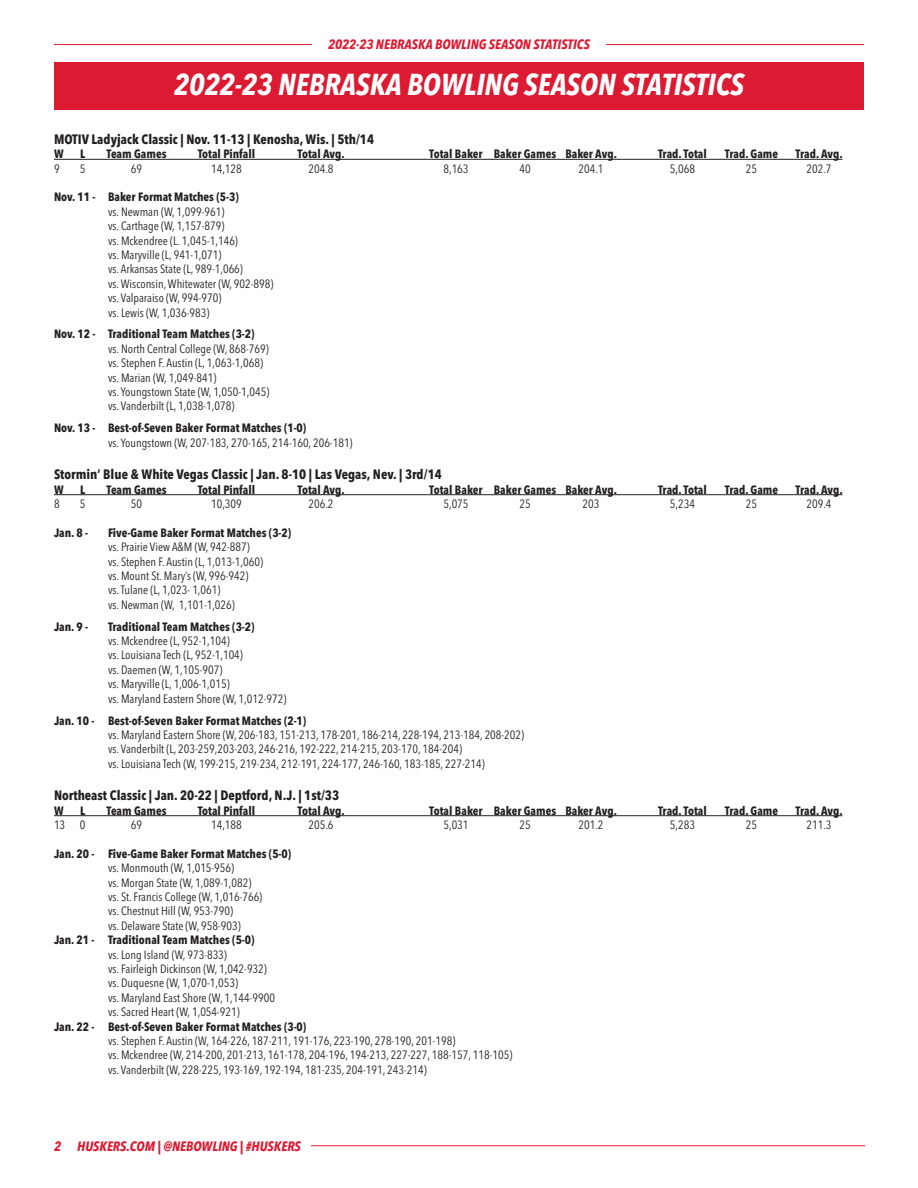
<style>
.page{position:relative;width:918px;height:1188px;background:#fff}
.page>*{position:absolute;margin:0;border:0;box-sizing:border-box;transform-origin:0 0}
.t1{font:italic 700 condensed 30px "Avenir Next LT Pro";color:#fff}
.t2{font:700 condensed 13.5px "Avenir Next LT Pro";color:#231f20}
.t3{font:italic 700 condensed 13.5px "Avenir Next LT Pro";color:#dc1a32}
.t4{font:condensed 12px/14.4px "Avenir Next LT Pro";color:#231f20}
.t5{font:700 condensed 12px/14.4px "Avenir Next LT Pro";color:#231f20}
.s1{font-weight:400}
.s2{font-weight:700}
</style>
<div class="page">
<hr style="left:606px;top:44px;width:258px;height:1px;background:#e51836">
<hr style="left:54px;top:44px;width:258px;height:1px;background:#e51836">
<hr style="left:311px;top:1145px;width:554px;height:1px;background:#e51836">
<div style="left:54px;top:62px;width:810px;height:47px;background:#dc1a32"></div>
<hr style="left:54px;top:159px;width:788px;height:1px;background:#231f20">
<hr style="left:54px;top:494px;width:788px;height:1px;background:#231f20">
<hr style="left:54px;top:815px;width:788px;height:1px;background:#231f20">
<p class="t3" style="left:328px;top:36px;width:263px">2022-23 NEBRASKA BOWLING SEASON STATISTICS</p>
<p class="t1" style="left:174px;top:66px;width:572px">2022-23 NEBRASKA BOWLING SEASON STATISTICS</p>
<p class="t2" style="left:54px;top:131px;width:322px">MOTIV Ladyjack Classic | Nov. 11-13 | Kenosha, Wis. | 5th/14</p>
<p class="t5" style="left:54px;top:147px;width:11px">W</p>
<p class="t5" style="left:80px;top:147px;width:7px">L</p>
<p class="t5" style="left:106px;top:147px;width:62px">Team Games</p>
<p class="t5" style="left:198px;top:147px;width:59px">Total Pinfall</p>
<p class="t5" style="left:298px;top:147px;width:49px">Total Avg.</p>
<p class="t5" style="left:429px;top:147px;width:189px">Total Baker Baker Games Baker Avg.</p>
<p class="t5" style="left:658px;top:147px;width:50px">Trad. Total</p>
<p class="t5" style="left:725px;top:147px;width:55px">Trad. Game</p>
<p class="t5" style="left:796px;top:147px;width:49px">Trad. Avg.</p>
<p class="t4" style="left:54px;top:161px;width:7px">9</p>
<p class="t4" style="left:80px;top:161px;width:7px">5</p>
<p class="t4" style="left:131px;top:161px;width:13px">69</p>
<p class="t4" style="left:211px;top:161px;width:32px">14,128</p>
<p class="t4" style="left:308px;top:161px;width:27px">204.8</p>
<p class="t4" style="left:443px;top:161px;width:27px">8,163</p>
<p class="t4" style="left:519px;top:161px;width:13px">40</p>
<p class="t4" style="left:578px;top:161px;width:27px">204.1</p>
<p class="t4" style="left:670px;top:161px;width:27px">5,068</p>
<p class="t4" style="left:746px;top:161px;width:13px">25</p>
<p class="t4" style="left:806px;top:161px;width:27px">202.7</p>
<p class="t5" style="left:54px;top:190px;width:186px">Nov. 11 - Baker Format Matches (5-3)</p>
<p class="t4" style="left:108px;top:204px;width:118px">vs. Newman (W, 1,099-961)</p>
<p class="t4" style="left:108px;top:219px;width:118px">vs. Carthage (W, 1,157-879)</p>
<p class="t4" style="left:108px;top:233px;width:131px">vs. Mckendree (L. 1,045-1,146)</p>
<p class="t4" style="left:108px;top:247px;width:115px">vs. Maryville (L, 941-1,071)</p>
<p class="t4" style="left:108px;top:262px;width:136px">vs. Arkansas State (L, 989-1,066)</p>
<p class="t4" style="left:108px;top:276px;width:167px">vs. Wisconsin, Whitewater (W, 902-898)</p>
<p class="t4" style="left:108px;top:291px;width:115px">vs. Valparaiso (W, 994-970)</p>
<p class="t4" style="left:108px;top:305px;width:103px">vs. Lewis (W, 1,036-983)</p>
<p class="t5" style="left:108px;top:327px;width:162px;text-indent:-54px">Nov. 12 - Traditional Team Matches (3-2) <span class="s1">vs. North Central College (W, 868-769)</span></p>
<p class="t4" style="left:108px;top:356px;width:157px">vs. Stephen F. Austin (L, 1,063-1,068)</p>
<p class="t4" style="left:108px;top:370px;width:110px">vs. Marian (W, 1,049-841)</p>
<p class="t4" style="left:108px;top:385px;width:163px">vs. Youngstown State (W, 1,050-1,045)</p>
<p class="t4" style="left:108px;top:399px;width:128px">vs. Vanderbilt (L, 1,038-1,078)</p>
<p class="t4" style="left:108px;top:421px;width:246px;text-indent:-54px"><span class="s2">Nov. 13 - Best-of-Seven Baker Format Matches (1-0)<br></span>vs. Youngstown (W, 207-183, 270-165, 214-160, 206-181)</p>
<p class="t2" style="left:54px;top:466px;width:389px">Stormin’ Blue &amp; White Vegas Classic | Jan. 8-10 | Las Vegas, Nev. | 3rd/14</p>
<p class="t5" style="left:54px;top:482px;width:11px">W</p>
<p class="t5" style="left:80px;top:482px;width:7px">L</p>
<p class="t5" style="left:106px;top:482px;width:62px">Team Games</p>
<p class="t5" style="left:198px;top:482px;width:59px">Total Pinfall</p>
<p class="t5" style="left:298px;top:482px;width:49px">Total Avg.</p>
<p class="t5" style="left:429px;top:482px;width:189px">Total Baker Baker Games Baker Avg.</p>
<p class="t5" style="left:658px;top:482px;width:50px">Trad. Total</p>
<p class="t5" style="left:725px;top:482px;width:55px">Trad. Game</p>
<p class="t5" style="left:796px;top:482px;width:49px">Trad. Avg.</p>
<p class="t4" style="left:54px;top:496px;width:7px">8</p>
<p class="t4" style="left:80px;top:496px;width:7px">5</p>
<p class="t4" style="left:131px;top:496px;width:13px">50</p>
<p class="t4" style="left:211px;top:496px;width:32px">10,309</p>
<p class="t4" style="left:308px;top:496px;width:27px">206.2</p>
<p class="t4" style="left:443px;top:496px;width:27px">5,075</p>
<p class="t4" style="left:519px;top:496px;width:13px">25</p>
<p class="t4" style="left:583px;top:496px;width:18px">203</p>
<p class="t4" style="left:670px;top:496px;width:27px">5,234</p>
<p class="t4" style="left:746px;top:496px;width:13px">25</p>
<p class="t4" style="left:806px;top:496px;width:27px">209.4</p>
<p class="t5" style="left:54px;top:525px;width:36px">Jan. 8 -</p>
<p class="t5" style="left:108px;top:525px;width:185px">Five-Game Baker Format Matches (3-2)</p>
<p class="t4" style="left:108px;top:540px;width:143px">vs. Prairie View A&amp;M (W, 942-887)</p>
<p class="t4" style="left:108px;top:554px;width:157px">vs. Stephen F. Austin (L, 1,013-1,060)</p>
<p class="t4" style="left:108px;top:568px;width:142px">vs. Mount St. Mary’s (W, 996-942)</p>
<p class="t4" style="left:108px;top:583px;width:114px">vs. Tulane (L, 1,023- 1,061)</p>
<p class="t4" style="left:108px;top:597px;width:128px">vs. Newman (W, 1,101-1,026)</p>
<p class="t5" style="left:54px;top:619px;width:36px">Jan. 9 -</p>
<p class="t5" style="left:108px;top:619px;width:148px">Traditional Team Matches (3-2) <span class="s1">vs. Mckendree (L, 952-1,104)</span></p>
<p class="t4" style="left:108px;top:648px;width:136px">vs. Louisiana Tech (L, 952-1,104)</p>
<p class="t4" style="left:108px;top:662px;width:116px">vs. Daemen (W, 1,105-907)</p>
<p class="t4" style="left:108px;top:677px;width:123px">vs. Maryville (L, 1,006-1,015)</p>
<p class="t4" style="left:108px;top:691px;width:180px">vs. Maryland Eastern Shore (W, 1,012-972)</p>
<p class="t4" style="left:108px;top:713px;width:418px;text-indent:-54px"><span class="s2">Jan. 10 - Best-of-Seven Baker Format Matches (2-1)<br></span>vs. Maryland Eastern Shore (W, 206-183, 151-213, 178-201, 186-214, 228-194, 213-184, 208-202)</p>
<p class="t4" style="left:108px;top:742px;width:356px">vs. Vanderbilt (L, 203-259,203-203, 246-216, 192-222, 214-215, 203-170, 184-204)</p>
<p class="t4" style="left:108px;top:756px;width:378px">vs. Louisiana Tech (W, 199-215, 219-234, 212-191, 224-177, 246-160, 183-185, 227-214)</p>
<p class="t2" style="left:54px;top:787px;width:287px">Northeast Classic | Jan. 20-22 | Deptford, N.J. | 1st/33</p>
<p class="t5" style="left:54px;top:803px;width:11px">W</p>
<p class="t5" style="left:80px;top:803px;width:7px">L</p>
<p class="t5" style="left:106px;top:803px;width:62px">Team Games</p>
<p class="t5" style="left:198px;top:803px;width:59px">Total Pinfall</p>
<p class="t5" style="left:298px;top:803px;width:49px">Total Avg.</p>
<p class="t5" style="left:429px;top:803px;width:189px">Total Baker Baker Games Baker Avg.</p>
<p class="t5" style="left:658px;top:803px;width:50px">Trad. Total</p>
<p class="t5" style="left:725px;top:803px;width:55px">Trad. Game</p>
<p class="t5" style="left:796px;top:803px;width:49px">Trad. Avg.</p>
<p class="t4" style="left:54px;top:817px;width:33px">13 0</p>
<p class="t4" style="left:131px;top:817px;width:13px">69</p>
<p class="t4" style="left:211px;top:817px;width:32px">14,188</p>
<p class="t4" style="left:308px;top:817px;width:27px">205.6</p>
<p class="t4" style="left:443px;top:817px;width:27px">5,031</p>
<p class="t4" style="left:519px;top:817px;width:13px">25</p>
<p class="t4" style="left:578px;top:817px;width:27px">201.2</p>
<p class="t4" style="left:670px;top:817px;width:27px">5,283</p>
<p class="t4" style="left:746px;top:817px;width:13px">25</p>
<p class="t4" style="left:806px;top:817px;width:27px">211.3</p>
<p class="t5" style="left:54px;top:846px;width:239px;text-align:center">Jan. 20 - Five-Game Baker Format Matches (5-0) <span class="s1">vs. Monmouth (W, 1,015-956)</span></p>
<p class="t4" style="left:108px;top:875px;width:145px">vs. Morgan State (W, 1,089-1,082)</p>
<p class="t4" style="left:108px;top:889px;width:156px">vs. St. Francis College (W, 1,016-766)</p>
<p class="t4" style="left:108px;top:904px;width:127px">vs. Chestnut Hill (W, 953-790)</p>
<p class="t4" style="left:108px;top:918px;width:134px">vs. Delaware State (W, 958-903)</p>
<p class="t5" style="left:54px;top:933px;width:202px">Jan. 21 - Traditional Team Matches (5-0)</p>
<p class="t4" style="left:108px;top:947px;width:120px">vs. Long Island (W, 973-833)</p>
<p class="t4" style="left:108px;top:961px;width:160px">vs. Fairleigh Dickinson (W, 1,042-932)</p>
<p class="t4" style="left:108px;top:976px;width:132px">vs. Duquesne (W, 1,070-1,053)</p>
<p class="t4" style="left:108px;top:990px;width:169px">vs. Maryland East Shore (W, 1,144-9900</p>
<p class="t4" style="left:108px;top:1005px;width:133px">vs. Sacred Heart (W, 1,054-921)</p>
<p class="t5" style="left:54px;top:1019px;width:254px">Jan. 22 - Best-of-Seven Baker Format Matches (3-0)</p>
<p class="t4" style="left:108px;top:1033px;width:349px">vs. Stephen F. Austin (W, 164-226, 187-211, 191-176, 223-190, 278-190, 201-198)</p>
<p class="t4" style="left:108px;top:1048px;width:406px">vs. Mckendree (W, 214-200, 201-213, 161-178, 204-196, 194-213, 227-227, 188-157, 118-105)</p>
<p class="t4" style="left:108px;top:1062px;width:320px">vs. Vanderbilt (W, 228-225, 193-169, 192-194, 181-235, 204-191, 243-214)</p>
<p class="t3" style="left:54px;top:1138px;width:9px">2</p>
<p class="t3" style="left:77px;top:1138px;width:225px">HUSKERS.COM | @NEBOWLING | #HUSKERS</p>
</div>
